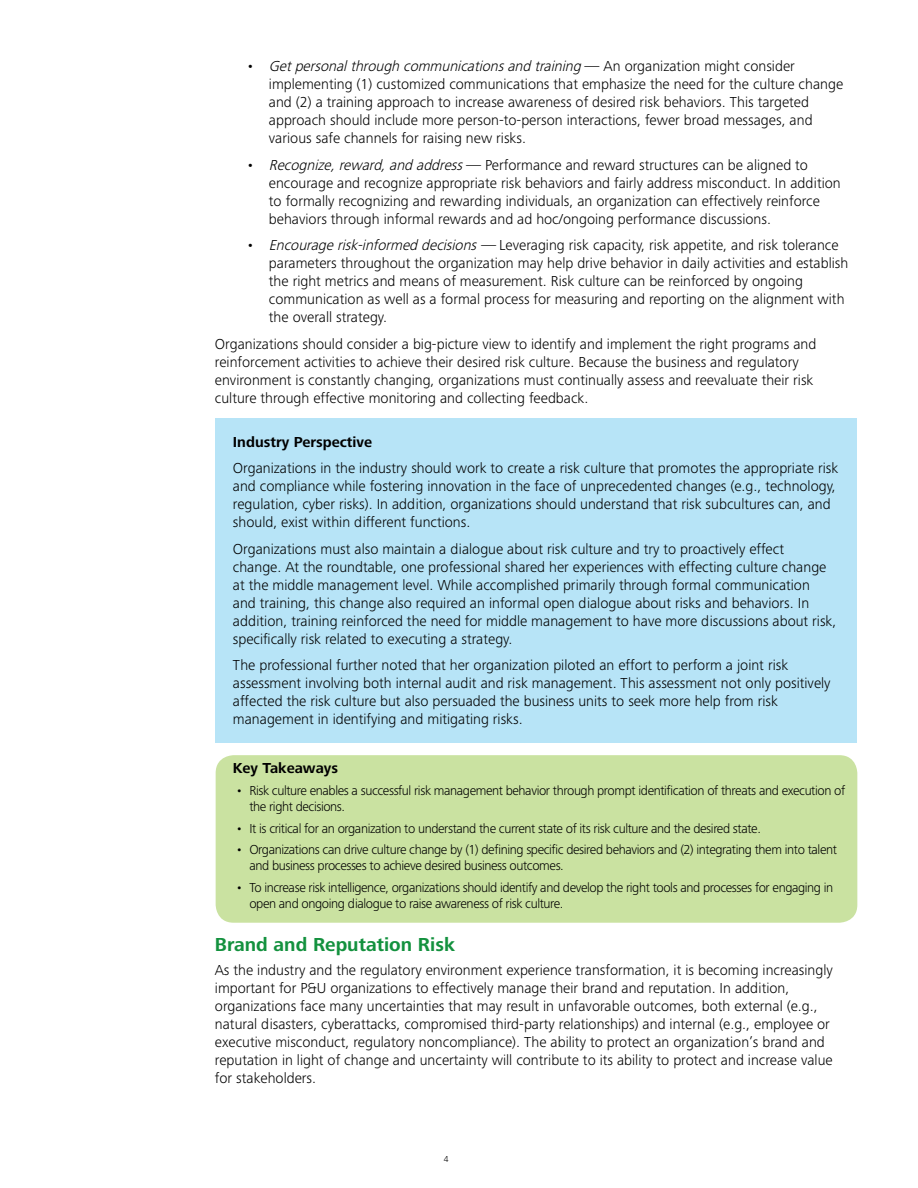
<style>
.page{position:relative;width:918px;height:1188px;background:#fff}
.page>*{position:absolute;margin:0;border:0;box-sizing:border-box;transform-origin:0 0}
.t1{font:700 19.5px "Frutiger Next Pro";color:#13913e}
.t2{font:300 15px/18px "Frutiger Next Pro";color:#000}
.t3{font:700 15px "Frutiger Next Pro";color:#000}
.t4{font:300 13.5px/16.2px "Frutiger Next Pro";letter-spacing:-.03em;color:#000}
.t5{font:300 9px "Frutiger Next Pro";color:#000}
.s1{font-style:italic}
</style>
<div class="page">
<div style="left:215px;top:418px;width:642px;height:324px;background:#b7e4f7"></div>
<div style="left:216px;top:755px;width:641px;height:168px;background:#cae2a1;border-radius:18px"></div>
<p class="t2" style="left:269px;top:57px;width:576px;text-indent:-22px">• <span class="s1">Getpersonalthrough communicationsand training</span> — A n o rg a n i z a t i o n m i g h t c o n s i d e r implementing (1) customized communications that emphasize the need for the culture change and (2) a training approach to increase awareness of desired risk behaviors. This targeted approach should include more person-to-person interactions, fewer broad messages, and various safe channels for raising new risks.</p>
<p class="t2" style="left:269px;top:156px;width:573px;text-indent:-23px">• <span class="s1">Recognize,reward,and address</span>— Performance and reward structures can be aligned to encourage and recognize appropriate risk behaviors and fairly address misconduct. In addition to formally recognizing and rewarding individuals, an organization can effectively reinforce behaviors through informal rewards and ad hoc/ongoing performance discussions.</p>
<p class="t2" style="left:269px;top:236px;width:581px;text-indent:-22px">• <span class="s1">Encouragerisk-informed decisions—</span> Leveraging risk capacity, risk appetite, and risk tolerance parameters throughout the organization may help drive behavior in daily activities and establish the right metrics and means of measurement. Risk culture can be reinforced by ongoing communication as well as a formal process for measuring and reporting on the alignment with the overall strategy.</p>
<p class="t2" style="left:215px;top:335px;width:603px">Organizations should consider a big-picture view to identify and implement the right programs and reinforcement activities to achieve their desired risk culture. Because the business and regulatory environment is constantly changing, organizations must continually assess and reevaluate their risk culture through effective monitoring and collecting feedback.</p>
<p class="t3" style="left:233px;top:433px;width:141px">Industry Perspective</p>
<p class="t2" style="left:233px;top:459px;width:607px">Organizations in the industry should work to create a risk culture that promotes the appropriate risk and compliance while fostering innovation in the face of unprecedented changes (e.g., technology, regulation, cyber risks). In addition, organizations should understand that risk subcultures can, and should, exist within different functions.</p>
<p class="t2" style="left:233px;top:540px;width:605px">Organizations must also maintain a dialogue about risk culture and try to proactively effect<br>change. At the roundtable, one professional shared her experiences with effecting culture change at the middle management level. While accomplished primarily through formal communication and training, this change also required an informal open dialogue about risks and behaviors. In addition, training reinforced the need for middle management to have more discussions about risk, specifically risk related to executing a strategy.</p>
<p class="t2" style="left:233px;top:656px;width:599px">The professional further noted that her organization piloted an effort to perform a joint risk assessment involving both internal audit and risk management. This assessment not only positively affected the risk culture but also persuaded the business units to seek more help from risk management in identifying and mitigating risks.</p>
<p class="t3" style="left:233px;top:759px;width:107px">Key Takeaways</p>
<p class="t4" style="left:249px;top:782px;width:597px;text-indent:-14px">• Risk culture enables a successful risk management behavior through prompt identification of threats and execution of the right decisions.</p>
<p class="t4" style="left:236px;top:820px;width:527px">• It is critical for an organization to understand the current state of its risk culture and the desired state.</p>
<p class="t4" style="left:249px;top:842px;width:589px;text-indent:-14px">• Organizations can drive culture change by (1) defining specific desired behaviors and (2) integrating them into talent and business processes to achieve desired business outcomes.</p>
<p class="t4" style="left:249px;top:879px;width:585px;text-indent:-14px">• To increase risk intelligence, organizations should identify and develop the right tools and processes for engaging in open and ongoing dialogue to raise awareness of risk culture.</p>
<h1 class="t1" style="left:215px;top:934px;width:242px">Brand and Reputation Risk</h1>
<p class="t2" style="left:215px;top:961px;width:620px">As the industry and the regulatory environment experience transformation, it is becoming increasingly important for P&amp;U organizations to effectively manage their brand and reputation. In addition, organizations face many uncertainties that may result in unfavorable outcomes, both external (e.g., natural disasters, cyberattacks, compromised third-party relationships) and internal (e.g., employee or executive misconduct, regulatory noncompliance). The ability to protect an organization’s brand and reputation in light of change and uncertainty will contribute to its ability to protect and increase value for stakeholders.</p>
<p class="t5" style="left:444px;top:1154px;width:6px">4</p>
</div>
